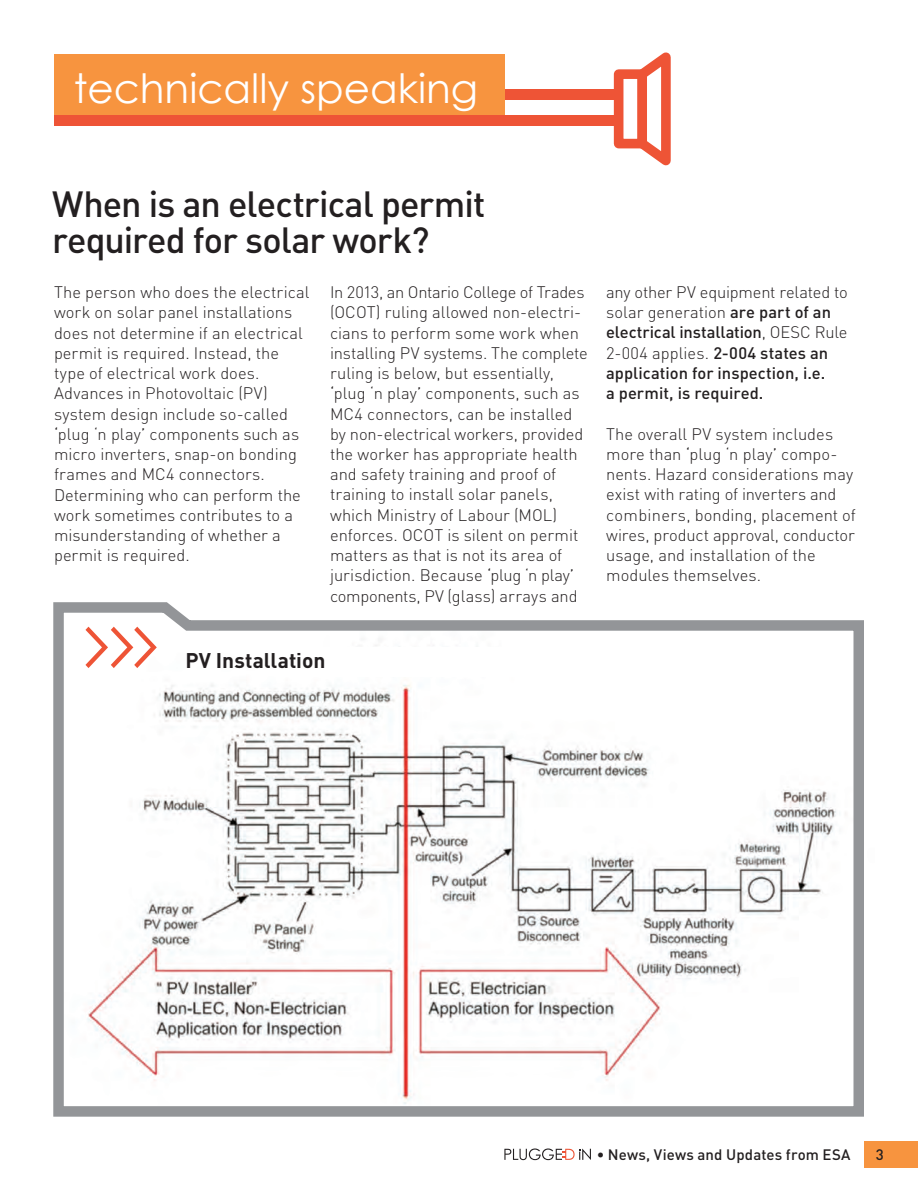
<style>
.page{position:relative;width:918px;height:1188px;background:#fff}
.page>*{position:absolute;margin:0;border:0;box-sizing:border-box;transform-origin:0 0}
.t1{font:40.5px "Century Gothic";color:#fff}
.Headlines{font:36px/36px "DIN Medium Alternate";letter-spacing:-.025em;color:#231f20}
.Body_Copy_NEW{font:700 21px "DIN";color:#231f20}
.Body_Copy_NEW-2{font:300 16.5px/20.2px "DIN";color:#231f20}
.Body_Copy_NEW-3{font:500 16.5px/20.2px "DIN";color:#231f20}
.t2{font:500 15px "DIN";letter-spacing:.01em;color:#231f20}
.s1{font-weight:400}
.s2{font-weight:300}
</style>
<div class="page">
<div style="left:864px;top:1142px;width:54px;height:26px;background:#f7943f"></div>
<svg style="left:504px;top:1148px;width:87px;height:12px"></svg>
<div style="left:54px;top:89px;width:568px;height:11px;background:#ee5436"></div>
<div style="left:54px;top:115px;width:568px;height:11px;background:#ee5436"></div>
<div style="left:614px;top:69px;width:33px;height:79px;background:#fff;border:10px solid #ee5436"></div>
<svg style="left:629px;top:52px;width:42px;height:114px"></svg>
<div style="left:54px;top:54px;width:451px;height:61px;background:#f7943f"></div>
<svg style="left:53px;top:602px;width:811px;height:515px"></svg>
<svg style="left:85px;top:627px;width:72px;height:41px"></svg>
<div style="left:276px;top:647px;width:258px;height:30px;background:#fff"></div>
<p class="t1" style="left:74px;top:64px;width:406px">technically speaking</p>
<p class="Headlines" style="left:52px;top:185px;width:435px">When is an electrical permit required for solar work?</p>
<p class="Body_Copy_NEW-2" style="left:54px;top:282px;width:257px">The person who does the electrical work on solar panel installations does not determine if an electrical permit is required. Instead, the type of electrical work does.<br>Advances in Photovoltaic (PV) system design include so-called <span class="s1">‘</span>plug ‘n play<span class="s1">’</span> components such as micro inverters, snap-on bonding frames and MC4 connectors.<br>Determining who can perform the work sometimes contributes to a misunderstanding of whether a permit is required.</p>
<p class="Body_Copy_NEW-2" style="left:330px;top:282px;width:259px">In 2013, an Ontario College of Trades (OCOT) ruling allowed non-electri&shy;cians to perform some work when installing PV systems. The complete ruling is below, but essentially, <span class="s1">‘</span>plug ‘n play<span class="s1">’</span> components, such as MC4 connectors, can be installed by non-electrical workers, provided the worker has appropriate health and safety training and proof of training to install solar panels, which Ministry of Labour (MOL) enforces. OCOT is silent on permit matters as that is not its area of jurisdiction. Because <span class="s1">‘</span>plug ‘n play<span class="s1">’ </span>components, PV (glass) arrays and</p>
<p class="Body_Copy_NEW-3" style="left:606px;top:281px;width:243px"><span class="s2">any other PV equipment related to solar generation</span> are part of an electrical installation<span class="s2">, OESC Rule 2-004 applies.</span> 2-004 states an application for inspection, i.e.</p>
<p class="Body_Copy_NEW-3" style="left:606px;top:383px;width:159px">a permit, is required.</p>
<p class="Body_Copy_NEW-2" style="left:606px;top:423px;width:251px">The overall PV system includes more than <span class="s1">‘</span>plug ‘n play<span class="s1">’</span> compo&shy;nents. Hazard considerations may exist with rating of inverters and combiners, bonding, placement of wires, product approval, conductor usage, and installation of the modules themselves.</p>
<p class="Body_Copy_NEW" style="left:185px;top:646px;width:141px">PV Installation</p>
<p class="t2" style="left:597px;top:1145px;width:255px">• News, Views and Updates from ESA</p>
<p class="t2" style="left:876px;top:1145px;width:9px">3</p>
</div>
